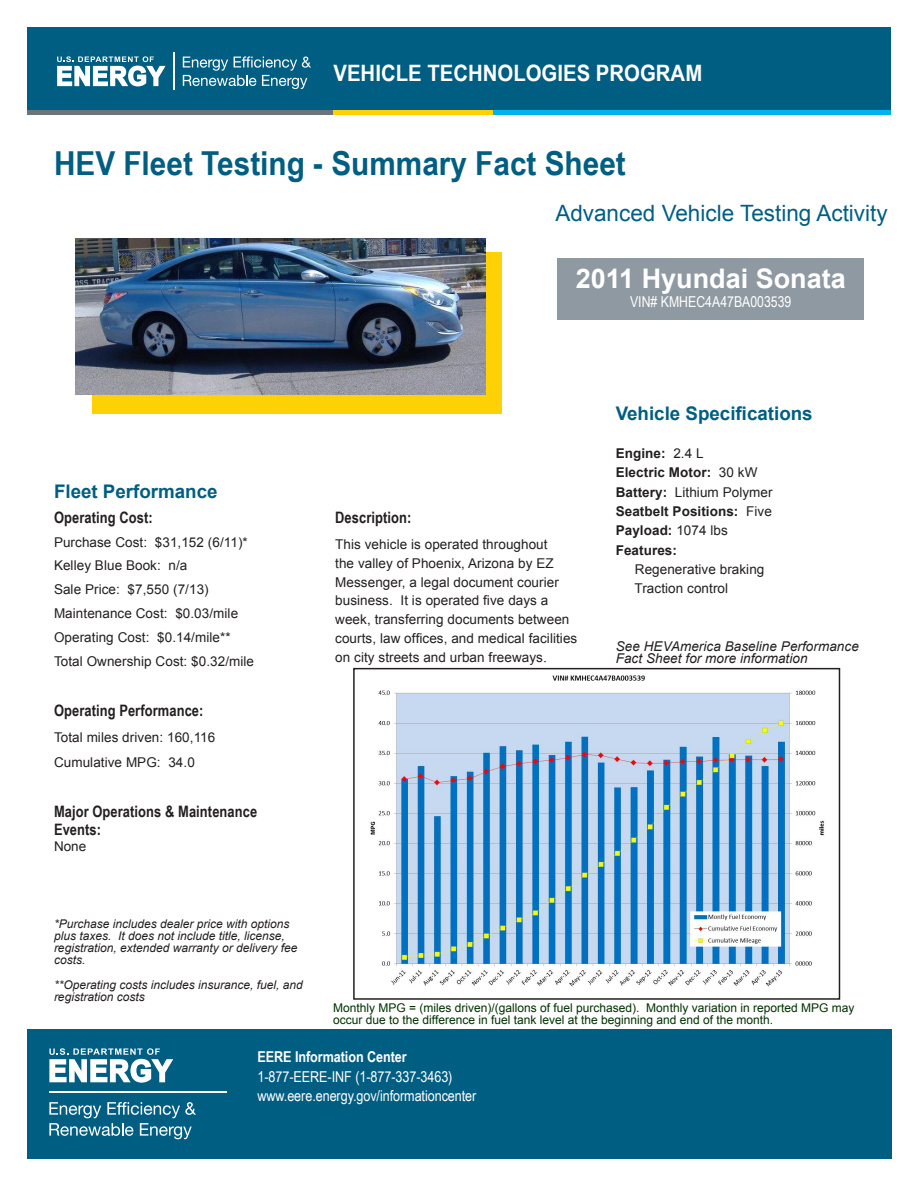
<style>
.page{position:relative;width:918px;height:1188px;background:#fff}
.page>*{position:absolute;margin:0;border:0;box-sizing:border-box;transform-origin:0 0}
.fact_sheet_title{font:700 33px "Arial Narrow";color:#005e82;scale:1.1 1}
.caption_reverse{font:700 27px "Arial";color:#fff}
.program_name{font:700 22.65px "Arial Narrow";color:#fff;scale:1.1 1}
.body_text{font:22.5px "Arial";color:#005e82}
.subhead_1{font:700 18.75px "Arial";color:#005e82}
.subhead_2{font:700 15.75px/18px "Arial Narrow";letter-spacing:.005em;color:#231f20}
.H-attribution{font:15px "Arial Narrow";letter-spacing:-.005em;color:#fff}
.caption_reverse-2{font:15px "Arial Narrow";color:#fff}
.H-attribution-2{font:700 15px "Arial Narrow";letter-spacing:-.005em;color:#fff}
.subhead_2-2{font:13.5px/18.8px "Arial";letter-spacing:.005em;color:#231f20}
.subhead_2-3{font:700 13.5px "Arial";letter-spacing:.005em;color:#231f20}
.subhead_2-4{font:italic 13.5px/12px "Arial";letter-spacing:.005em;color:#231f20}
.body_text-2{font:13.5px "Arial";color:#231f20}
.body_text-3{font:italic 12px/12px "Arial";color:#231f20}
.body_text-4{font:12px/12px "Arial";color:#003100}
.s1{font-family:"Times New Roman";font-size:15.75px}
.s2{font-weight:400}
.s3{font-weight:700}
</style>
<div class="page">
<div style="left:558px;top:258px;width:306px;height:62px;background:#8f99a1"></div>
<div style="left:92px;top:252px;width:410px;height:162px;background:#fed105"></div>
<div style="left:28px;top:27px;width:863px;height:84px;background:#005e82"></div>
<div style="left:28px;top:110px;width:310px;height:5px;background:#6a747b"></div>
<div style="left:333px;top:110px;width:161px;height:5px;background:#fed105"></div>
<div style="left:494px;top:110px;width:397px;height:5px;background:#00b3ee"></div>
<svg style="left:57px;top:56px;width:109px;height:30px"></svg>
<hr style="left:174px;top:53px;width:1px;height:37px;background:#fff">
<svg style="left:183px;top:56px;width:128px;height:33px"></svg>
<img style="left:75px;top:239px;width:410px;height:155px">
<img style="left:370px;top:675px;width:454px;height:312px">
<div style="left:353px;top:668px;width:487px;height:332px;border:2px solid #231f20"></div>
<div style="left:28px;top:1029px;width:864px;height:129px;background:#005e82"></div>
<svg style="left:49px;top:1048px;width:124px;height:35px"></svg>
<hr style="left:49px;top:1092px;width:178px;height:1px;background:#fff">
<svg style="left:49px;top:1102px;width:147px;height:37px"></svg>
<p class="program_name" style="left:333px;top:56px;width:337px">VEHICLE TECHNOLOGIES PROGRAM</p>
<p class="fact_sheet_title" style="left:54px;top:138px;width:521px">HEV Fleet Testing - Summary Fact Sheet</p>
<p class="body_text" style="left:555px;top:198px;width:334px">Advanced Vehicle Testing Activity</p>
<p class="subhead_1" style="left:54px;top:479px;width:165px">Fleet Performance</p>
<p class="subhead_2" style="left:54px;top:508px;width:100px">Operating Cost:</p>
<p class="subhead_2-2" style="left:54px;top:533px;width:195px">Purchase Cost: $31,152 (6/11)*</p>
<p class="subhead_2-2" style="left:54px;top:557px;width:135px">Kelley Blue Book: n/a</p>
<p class="subhead_2-2" style="left:54px;top:580px;width:156px">Sale Price: $7,550 (7/13)</p>
<p class="subhead_2-2" style="left:54px;top:604px;width:186px">Maintenance Cost: $0.03/mile</p>
<p class="subhead_2-2" style="left:54px;top:628px;width:178px">Operating Cost: $0.14/mile**</p>
<p class="subhead_2-2" style="left:54px;top:652px;width:202px">Total Ownership Cost: $0.32/mile</p>
<p class="subhead_2" style="left:54px;top:701px;width:151px">Operating Performance:</p>
<p class="subhead_2-2" style="left:54px;top:728px;width:163px">Total miles driven: 160,116</p>
<p class="subhead_2-2" style="left:54px;top:753px;width:142px">Cumulative MPG: 34.0</p>
<p class="subhead_2" style="left:54px;top:802px;width:205px">Major Operations &amp; Maintenance<br>Events:</p>
<p class="body_text-2" style="left:54px;top:838px;width:34px">None</p>
<p class="caption_reverse" style="left:576px;top:260px;width:272px">2011 Hyundai Sonata</p>
<p class="caption_reverse-2" style="left:630px;top:291px;width:163px">VIN# KMHEC4A47BA003539</p>
<p class="subhead_2" style="left:335px;top:508px;width:78px">Description:</p>
<p class="subhead_2-2" style="left:335px;top:535px;width:244px">This vehicle is operated throughout<br>the valley of Phoenix, Arizona by EZ Messenger, a legal document courier business. It is operated five days a week, transferring documents between courts, law offices, and medical facilities on city streets and urban freeways<span class="s1">.</span></p>
<p class="subhead_1" style="left:616px;top:401px;width:198px">Vehicle Specifications</p>
<p class="subhead_2-3" style="left:616px;top:444px;width:89px">Engine: <span class="s2">2.4 L</span></p>
<p class="subhead_2-3" style="left:616px;top:464px;width:143px">Electric Motor: <span class="s2">30 kW</span></p>
<p class="subhead_2-2" style="left:616px;top:483px;width:158px"><span class="s3">Battery:</span> Lithium Polymer</p>
<p class="subhead_2-3" style="left:616px;top:502px;width:158px">Seatbelt Positions: <span class="s2">Five</span></p>
<p class="subhead_2-3" style="left:616px;top:522px;width:114px">Payload: <span class="s2">1074 lbs</span></p>
<p class="subhead_2-3" style="left:616px;top:541px;width:63px">Features:</p>
<p class="subhead_2-2" style="left:635px;top:560px;width:131px">Regenerative braking</p>
<p class="subhead_2-2" style="left:635px;top:579px;width:95px">Traction control</p>
<p class="subhead_2-4" style="left:616px;top:641px;width:245px">See HEVAmerica Baseline Performance<br>Fact Sheet for more information</p>
<p class="body_text-3" style="left:54px;top:918px;width:245px">*Purchase includes dealer price with options plus taxes. It does not include title, license, registration, extended warranty or delivery fee costs.</p>
<p class="body_text-3" style="left:54px;top:979px;width:250px">**Operating costs includes insurance, fuel, and registration costs</p>
<p class="body_text-4" style="left:333px;top:1002px;width:523px">Monthly MPG = (miles driven)/(gallons of fuel purchased). Monthly variation in reported MPG may occur due to the difference in fuel tank level at the beginning and end of the month.</p>
<p class="H-attribution-2" style="left:257px;top:1045px;width:151px">EERE Information Center</p>
<p class="H-attribution" style="left:257px;top:1065px;width:197px">1-877-EERE-INF (1-877-337-3463)</p>
<p class="H-attribution" style="left:257px;top:1085px;width:220px">www.eere.energy.gov/informationcenter</p>
</div>
